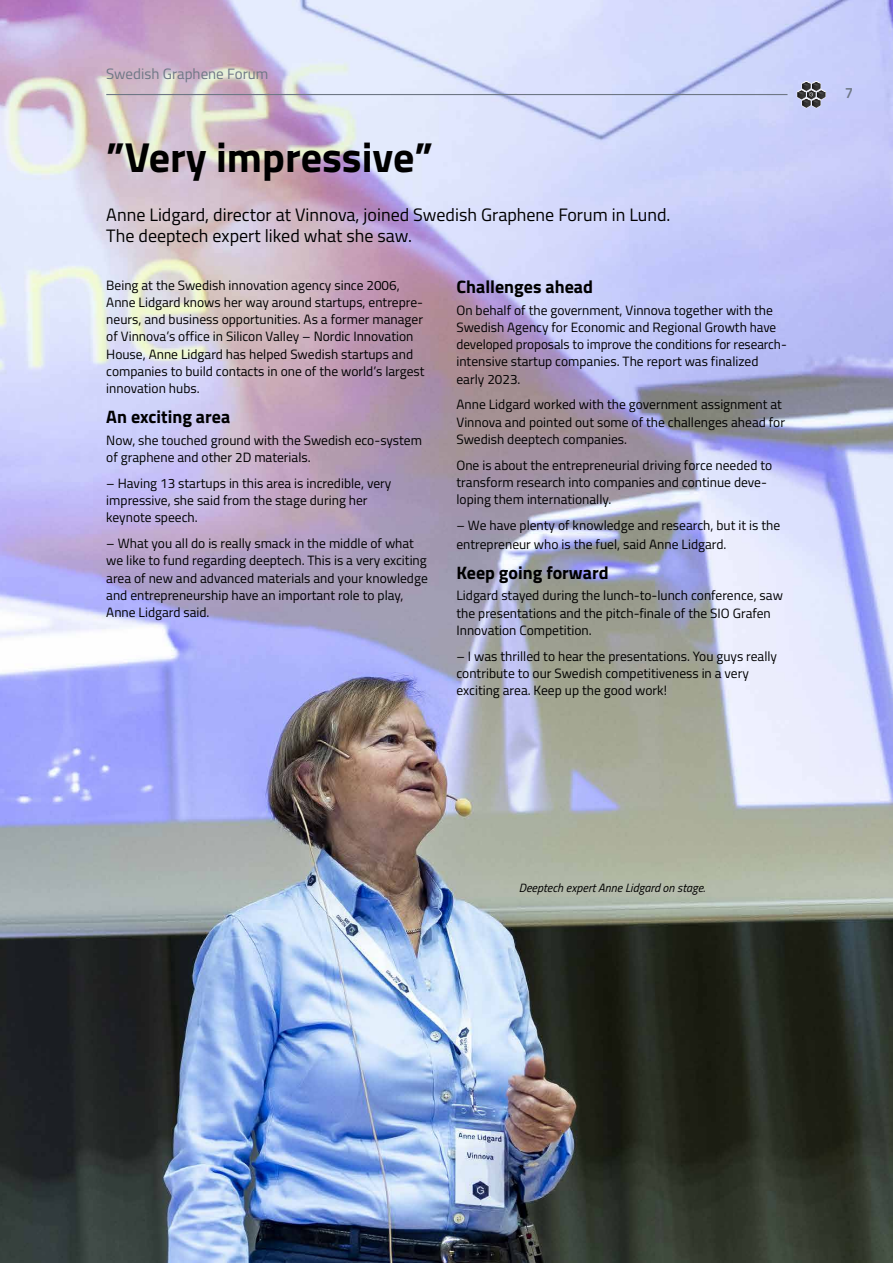
<style>
.page{position:relative;width:893px;height:1263px;background:#fff}
.page>*{position:absolute;margin:0;border:0;box-sizing:border-box;transform-origin:0 0}
.t1{font:700 42px "Titillium";color:#000}
.t2{font:18px/21.6px "Titillium";color:#000}
.t3{font:700 18px "Titillium";color:#000}
.t4{font:15px "Titillium";color:#6e7785}
.t5{font:600 15px "Titillium";color:#6e7785}
.t6{font:13.5px/17.2px "Titillium";color:#000}
.t7{font:italic 12px "Titillium";color:#000}
</style>
<div class="page">
<img style="left:0;top:0;width:893px;height:1263px">
<svg style="left:797px;top:81px;width:29px;height:27px"></svg>
<hr style="left:106px;top:94px;width:681px;height:1px;background:#6e7785">
<p class="t4" style="left:106px;top:63px;width:164px">Swedish Graphene Forum</p>
<h1 class="t1" style="left:106px;top:125px;width:328px">”Very impressive”</h1>
<h2 class="t2" style="left:106px;top:203px;width:566px">Anne Lidgard, director at Vinnova, joined Swedish Graphene Forum in Lund.<br>The deeptech expert liked what she saw.</h2>
<p class="t6" style="left:106px;top:276px;width:320px">Being at the Swedish innovation agency since 2006, Anne Lidgard knows her way around startups, entrepre&shy;neurs, and business opportunities. As a former manager of Vinnova’s office in Silicon Valley – Nordic Innovation House, Anne Lidgard has helped Swedish startups and companies to build contacts in one of the world’s largest innovation hubs.</p>
<h2 class="t3" style="left:106px;top:403px;width:125px">An exciting area</h2>
<p class="t6" style="left:106px;top:431px;width:317px">Now, she touched ground with the Swedish eco-system of graphene and other 2D materials.</p>
<p class="t6" style="left:106px;top:474px;width:287px">– Having 13 startups in this area is incredible, very impressive, she said from the stage during her keynote speech.</p>
<p class="t6" style="left:106px;top:534px;width:323px">– What you all do is really smack in the middle of what we like to fund regarding deeptech. This is a very exciting area of new and advanced materials and your knowledge and entrepreneurship have an important role to play, Anne Lidgard said.</p>
<h2 class="t3" style="left:456px;top:273px;width:138px">Challenges ahead</h2>
<p class="t6" style="left:456px;top:301px;width:332px">On behalf of the government, Vinnova together with the Swedish Agency for Economic and Regional Growth have developed proposals to improve the conditions for research&shy;intensive startup companies. The report was finalized early 2023.</p>
<p class="t6" style="left:456px;top:395px;width:330px">Anne Lidgard worked with the government assignment at<br>Vinnova and pointed out some of the challenges ahead for<br>Swedish deeptech companies.</p>
<p class="t6" style="left:456px;top:456px;width:317px">One is about the entrepreneurial driving force needed to transform research into companies and continue deve&shy;loping them internationally.</p>
<p class="t6" style="left:456px;top:515px;width:325px;line-height:18.8px">– We have plenty of knowledge and research, but it is the entrepreneur who is the fuel, said Anne Lidgard.</p>
<h2 class="t3" style="left:456px;top:559px;width:154px">Keep going forward</h2>
<p class="t6" style="left:456px;top:586px;width:328px">Lidgard stayed during the lunch-to-lunch conference, saw the presentations and the pitch-finale of the SIO Grafen<br>Innovation Competition.</p>
<p class="t6" style="left:456px;top:646px;width:322px">– I was thrilled to hear the presentations. You guys really contribute to our Swedish competitiveness in a very exciting area. Keep up the good work!</p>
<p class="t5" style="left:845px;top:81px;width:10px">7</p>
<p class="t7" style="left:519px;top:879px;width:188px">Deeptech expert Anne Lidgard on stage.</p>
</div>
